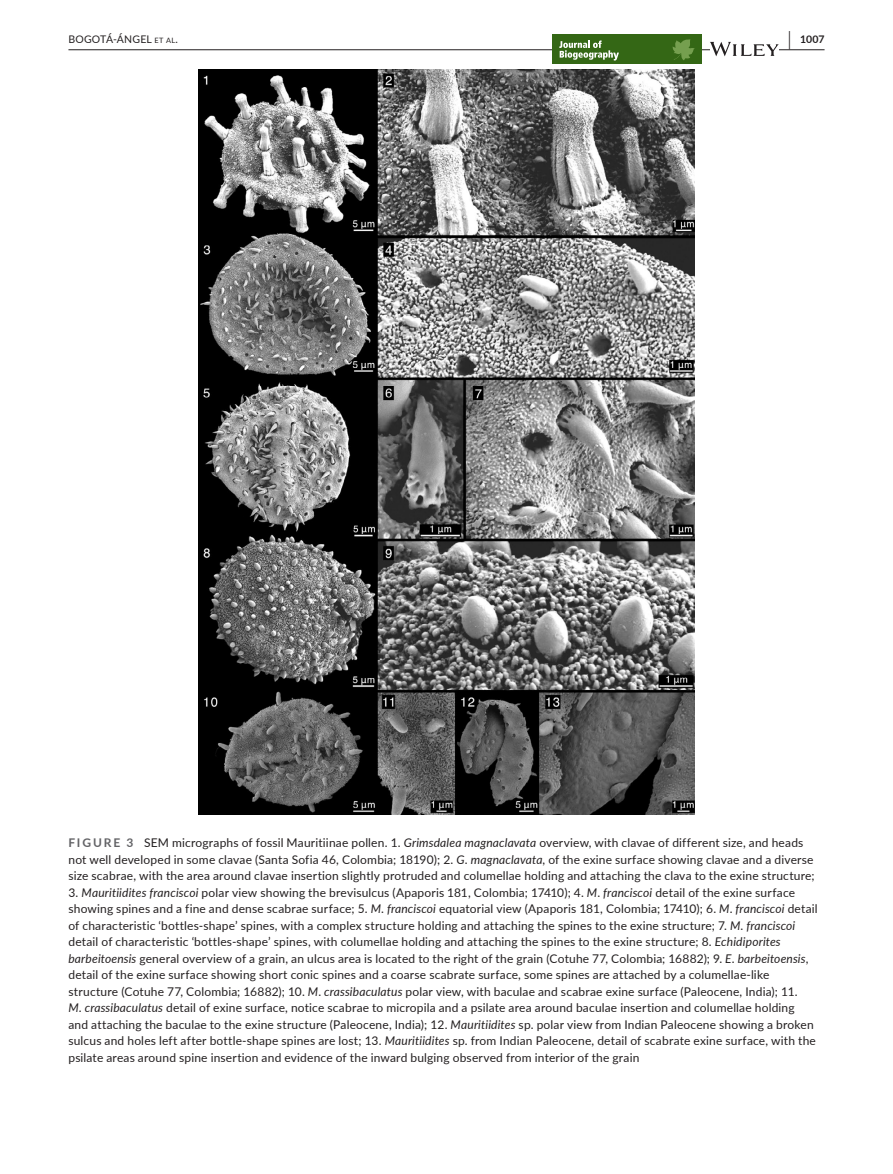
<style>
.page{position:relative;width:893px;height:1174px;background:#fff}
.page>*{position:absolute;margin:0;border:0;box-sizing:border-box;transform-origin:0 0}
.t1{font:12px/16.5px "Lato";letter-spacing:.015em;color:#231f20}
.t2{font:10.5px "Lato";letter-spacing:.02em;color:#231f20}
.t3{font:700 10.5px "Lato";color:#231f20}
.s1{font-size:7.35px}
.s2{font-size:19.5px}
.s3{font-weight:700;color:#636366}
.s4{font-style:italic}
</style>
<div class="page">
<hr style="left:68px;top:49px;width:756px;height:1px;background:#231f20">
<div style="left:667px;top:34px;width:34px;height:30px;background:#346715"></div>
<div style="left:553px;top:34px;width:114px;height:30px;background:#346715"></div>
<svg style="left:673px;top:39px;width:22px;height:21px"></svg>
<svg style="left:559px;top:41px;width:60px;height:20px"></svg>
<svg style="left:710px;top:42px;width:69px;height:14px"></svg>
<img style="left:198px;top:69px;width:497px;height:746px">
<p class="t2" style="left:68px;top:31px;width:111px">BOGOTÁ-ÁNGEL <span class="s1">et al</span>.</p>
<p class="t3" style="left:789px;top:31px;width:37px"><span class="s2">|</span> 1007</p>
<p class="t1" style="left:68px;top:834px;width:748px"><span class="s3">FIGURE 3</span> SEM micrographs of fossil Mauritiinae pollen. 1. <span class="s4">Grimsdalea magnaclavata</span> overview, with clavae of different size, and heads not well developed in some clavae (Santa Sofia 46, Colombia; 18190); 2. <span class="s4">G</span>. <span class="s4">magnaclavata</span>, of the exine surface showing clavae and a diverse size scabrae, with the area around clavae insertion slightly protruded and columellae holding and attaching the clava to the exine structure;</p>
<p class="t1" style="left:68px;top:883px;width:751px">3. <span class="s4">Mauritiidites franciscoi</span> polar view showing the brevisulcus (Apaporis 181, Colombia; 17410); 4. <span class="s4">M</span>. <span class="s4">franciscoi</span> detail of the exine surface showing spines and a fine and dense scabrae surface; 5. <span class="s4">M</span>. <span class="s4">franciscoi</span> equatorial view (Apaporis 181, Colombia; 17410); 6. <span class="s4">M</span>. <span class="s4">franciscoi</span> detail of characteristic ‘bottles-shape’ spines, with a complex structure holding and attaching the spines to the exine structure; 7. <span class="s4">M</span>. <span class="s4">franciscoi </span>detail of characteristic ‘bottles-shape’ spines, with columellae holding and attaching the spines to the exine structure; 8. <span class="s4">Echidiporites barbeitoensis</span> general overview of a grain, an ulcus area is located to the right of the grain (Cotuhe 77, Colombia; 16882); 9. <span class="s4">E</span>. <span class="s4">barbeitoensis</span>, detail of the exine surface showing short conic spines and a coarse scabrate surface, some spines are attached by a columellae-like structure (Cotuhe 77, Colombia; 16882); 10. <span class="s4">M</span>. <span class="s4">crassibaculatus</span> polar view, with baculae and scabrae exine surface (Paleocene, India); 11.<br><span class="s4">M</span>. <span class="s4">crassibaculatus</span> detail of exine surface, notice scabrae to micropila and a psilate area around baculae insertion and columellae holding<br>and attaching the baculae to the exine structure (Paleocene, India); 12. <span class="s4">Mauritiidites</span> sp. polar view from Indian Paleocene showing a broken sulcus and holes left after bottle-shape spines are lost; 13. <span class="s4">Mauritiidites</span> sp. from Indian Paleocene, detail of scabrate exine surface, with the psilate areas around spine insertion and evidence of the inward bulging observed from interior of the grain</p>
</div>
